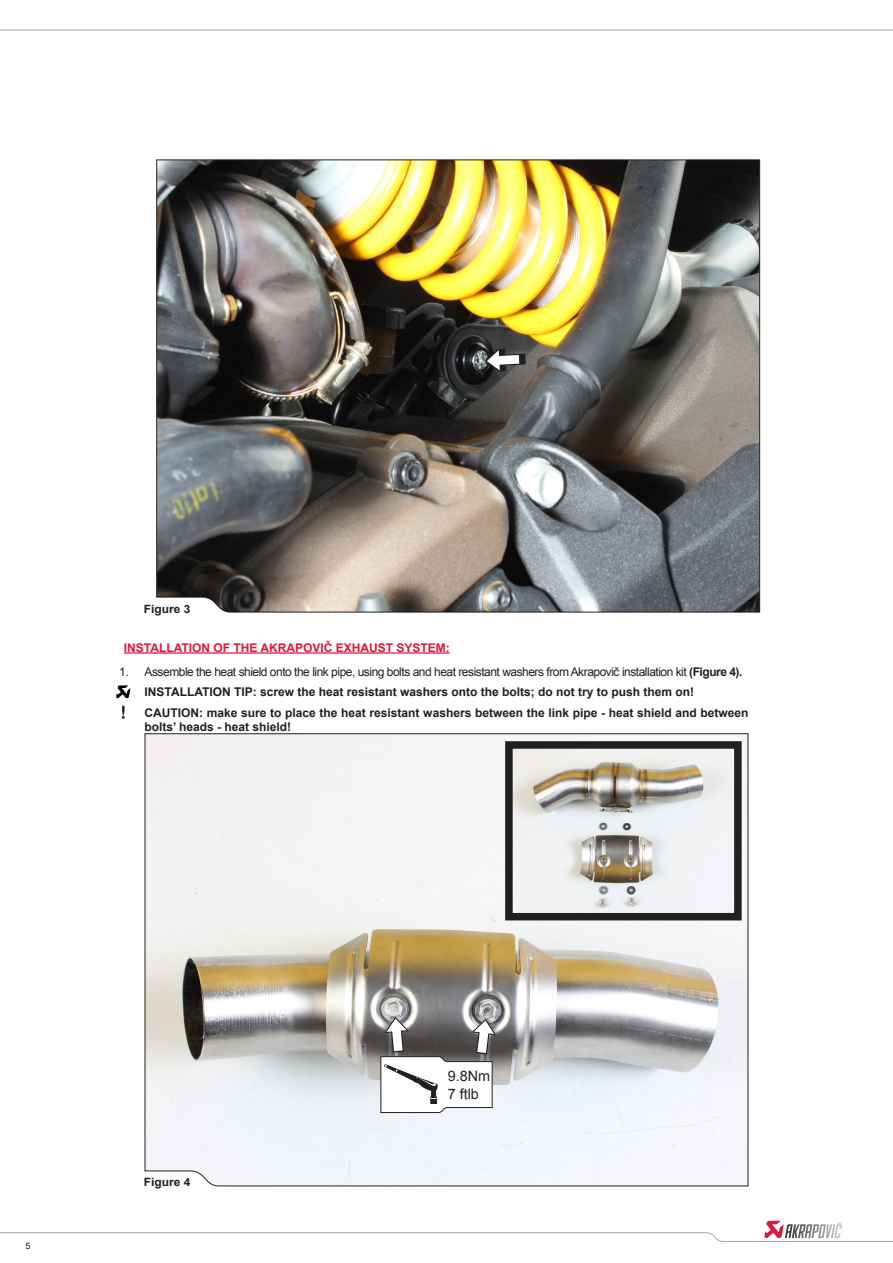
<style>
.page{position:relative;width:893px;height:1263px;background:#fff}
.page>*{position:absolute;margin:0;border:0;box-sizing:border-box;transform-origin:0 0}
.t1{font:14.4px/17.2px "Arial";color:#231f20}
.body_txt_bold{font:700 12px/14.4px "Arial";color:#231f20}
.body_txt_bold-2{font:12px "Arial";letter-spacing:-.04em;color:#231f20}
.naslov_RD{font:700 12px "Arial";color:#e2173d}
.body_txt_bold-3{font:700 11.4px "Arial";color:#231f20;scale:1.05 1}
.t2{font:9px "Arial";color:#231f20}
.s1{font-weight:700}
</style>
<div class="page">
<hr style="left:0;top:29px;width:893px;height:2px;background:#d3d3d5">
<svg style="left:0;top:1221px;width:893px;height:21px"></svg>
<svg style="left:116px;top:685px;width:14px;height:13px"></svg>
<svg style="left:122px;top:706px;width:3px;height:13px"></svg>
<hr style="left:124px;top:652px;width:326px;height:2px;background:#e2173d">
<img style="left:156px;top:159px;width:604px;height:454px">
<svg style="left:144px;top:733px;width:605px;height:454px"></svg>
<img style="left:514px;top:750px;width:219px;height:161px">
<div style="left:505px;top:741px;width:237px;height:179px;border:8px solid #231f20"></div>
<svg style="left:485px;top:349px;width:41px;height:23px"></svg>
<svg style="left:380px;top:1017px;width:115px;height:96px"></svg>
<p class="body_txt_bold-3" style="left:144px;top:601px;width:46px">Figure 3</p>
<p class="naslov_RD" style="left:124px;top:639px;width:327px">INSTALLATION OF THE AKRAPOVIČ EXHAUST SYSTEM:</p>
<p class="body_txt_bold-2" style="left:119px;top:664px;width:12px">1.</p>
<p class="body_txt_bold-2" style="left:145px;top:664px;width:599px">Assemble the heat shield onto the link pipe, using bolts and heat resistant washers from Akrapovič installation kit <span class="s1">(Figure 4).</span></p>
<p class="body_txt_bold" style="left:145px;top:685px;width:551px">INSTALLATION TIP: screw the heat resistant washers onto the bolts; do not try to push them on!</p>
<p class="body_txt_bold" style="left:145px;top:705px;width:605px">CAUTION: make sure to place the heat resistant washers between the link pipe - heat shield and between bolts’ heads - heat shield!</p>
<p class="t2" style="left:26px;top:1240px;width:7px">5</p>
<p class="body_txt_bold-3" style="left:144px;top:1175px;width:46px">Figure 4</p>
<p class="t1" style="left:448px;top:1068px;width:44px">9.8Nm<br>7 ftlb</p>
</div>
